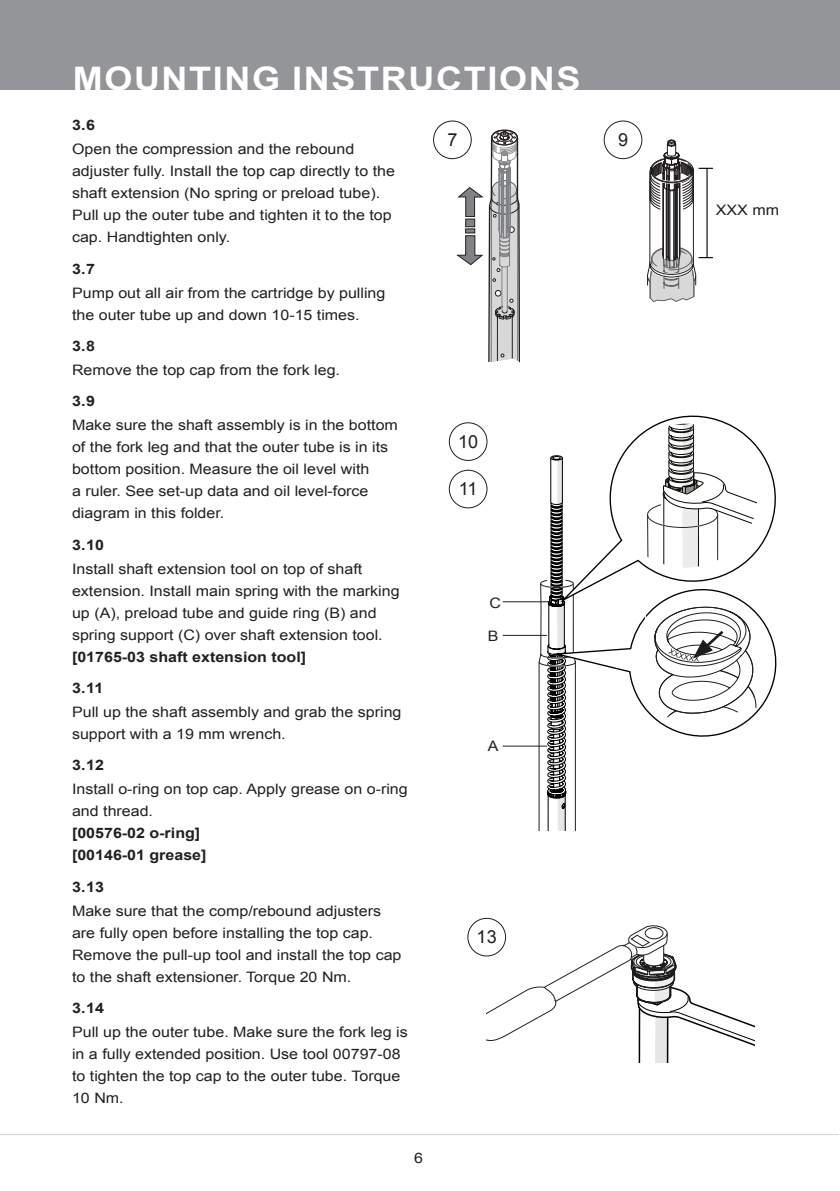
<style>
.page{position:relative;width:840px;height:1191px;background:#fff}
.page>*{position:absolute;margin:0;border:0;box-sizing:border-box;transform-origin:0 0}
.t1{font:700 32.4px "Arial";letter-spacing:.045em;color:#fff;scale:1.11 1}
._10_Figure_no{font:18px "Arial";color:#231f20}
._6_Body_type{font:14.4px/22px "Arial";color:#231f20;scale:1.11 1}
._6_Body_type-2{font:700 14.4px "Arial";color:#231f20;scale:1.11 1}
._7_Body_type_StepNo{font:700 14.4px "Arial";letter-spacing:.02em;color:#231f20;scale:1.11 1}
._11_Figure_Text{font:14.4px "Arial";color:#231f20;scale:1.11 1}
</style>
<div class="page">
<div style="left:0;top:0;width:839px;height:90px;background:#939598"></div>
<hr style="left:0;top:1134px;width:838px;height:1px;background:#d1d2d4">
<svg style="left:647px;top:140px;width:65px;height:162px"></svg>
<div style="left:433px;top:120px;width:38px;height:39px;border:1px solid #231f20;border-radius:50%"></div>
<div style="left:603px;top:120px;width:39px;height:39px;border:1px solid #231f20;border-radius:50%"></div>
<svg style="left:456px;top:129px;width:64px;height:234px"></svg>
<div style="left:467px;top:917px;width:39px;height:39px;border:1px solid #231f20;border-radius:50%"></div>
<div style="left:448px;top:422px;width:39px;height:39px;border:1px solid #231f20;border-radius:50%"></div>
<div style="left:448px;top:470px;width:39px;height:38px;border:1px solid #231f20;border-radius:50%"></div>
<svg style="left:538px;top:415px;width:238px;height:415px"></svg>
<hr style="left:502px;top:601px;width:47px;height:1px;background:#231f20">
<hr style="left:502px;top:635px;width:44px;height:1px;background:#231f20">
<hr style="left:502px;top:745px;width:44px;height:1px;background:#231f20">
<svg style="left:486px;top:925px;width:268px;height:137px"></svg>
<h1 class="t1" style="left:73px;top:56px;width:458px">MOUNTING INSTRUCTIONS</h1>
<p class="_7_Body_type_StepNo" style="left:72px;top:115px;width:22px">3.6</p>
<p class="_6_Body_type" style="left:72px;top:138px;width:292px">Open the compression and the rebound adjuster fully. Install the top cap directly to the shaft extension (No spring or preload tube).<br>Pull up the outer tube and tighten it to the top cap. Handtighten only.</p>
<p class="_7_Body_type_StepNo" style="left:72px;top:258px;width:22px">3.7</p>
<p class="_6_Body_type" style="left:72px;top:282px;width:283px">Pump out all air from the cartridge by pulling the outer tube up and down 10-15 times.</p>
<p class="_7_Body_type_StepNo" style="left:72px;top:336px;width:22px">3.8</p>
<p class="_6_Body_type" style="left:72px;top:359px;width:243px">Remove the top cap from the fork leg.</p>
<p class="_7_Body_type_StepNo" style="left:72px;top:391px;width:22px">3.9</p>
<p class="_6_Body_type" style="left:72px;top:414px;width:295px">Make sure the shaft assembly is in the bottom of the fork leg and that the outer tube is in its bottom position. Measure the oil level with<br>a ruler. See set-up data and oil level-force diagram in this folder.</p>
<p class="_7_Body_type_StepNo" style="left:72px;top:534px;width:30px">3.10</p>
<p class="_6_Body_type" style="left:72px;top:558px;width:263px">Install shaft extension tool on top of shaft</p>
<p class="_6_Body_type" style="left:72px;top:580px;width:296px">extension. Install main spring with the marking up (A), preload tube and guide ring (B) and spring support (C) over shaft extension tool.</p>
<p class="_6_Body_type-2" style="left:72px;top:646px;width:212px">[01765-03 shaft extension tool]</p>
<p class="_7_Body_type_StepNo" style="left:72px;top:678px;width:30px">3.11</p>
<p class="_6_Body_type" style="left:72px;top:701px;width:298px">Pull up the shaft assembly and grab the spring support with a 19 mm wrench.</p>
<p class="_7_Body_type_StepNo" style="left:72px;top:755px;width:30px">3.12</p>
<p class="_6_Body_type" style="left:72px;top:778px;width:304px">Install o-ring on top cap. Apply grease on o-ring</p>
<p class="_6_Body_type" style="left:72px;top:800px;width:74px">and thread.</p>
<p class="_6_Body_type-2" style="left:72px;top:823px;width:117px">[00576-02 o-ring]</p>
<p class="_6_Body_type-2" style="left:72px;top:845px;width:122px">[00146-01 grease]</p>
<p class="_7_Body_type_StepNo" style="left:72px;top:876px;width:30px">3.13</p>
<p class="_6_Body_type" style="left:72px;top:900px;width:298px">Make sure that the comp/rebound adjusters are fully open before installing the top cap.<br>Remove the pull-up tool and install the top cap to the shaft extensioner. Torque 20 Nm.</p>
<p class="_7_Body_type_StepNo" style="left:72px;top:998px;width:30px">3.14</p>
<p class="_6_Body_type" style="left:72px;top:1021px;width:304px">Pull up the outer tube. Make sure the fork leg is in a fully extended position. Use tool 00797‑08 to tighten the top cap to the outer tube. Torque 10 Nm.</p>
<p class="_10_Figure_no" style="left:447px;top:128px;width:12px">7</p>
<p class="_10_Figure_no" style="left:617px;top:128px;width:12px">9</p>
<p class="_10_Figure_no" style="left:458px;top:429px;width:22px">10</p>
<p class="_10_Figure_no" style="left:458px;top:477px;width:20px">11</p>
<p class="_11_Figure_Text" style="left:489px;top:593px;width:12px">C</p>
<p class="_11_Figure_Text" style="left:487px;top:626px;width:11px">B</p>
<p class="_11_Figure_Text" style="left:487px;top:736px;width:11px">A</p>
<p class="_10_Figure_no" style="left:476px;top:925px;width:22px">13</p>
<p class="_6_Body_type" style="left:414px;top:1147px;width:10px">6</p>
<p class="_11_Figure_Text" style="left:715px;top:200px;width:58px">XXX mm</p>
</div>
